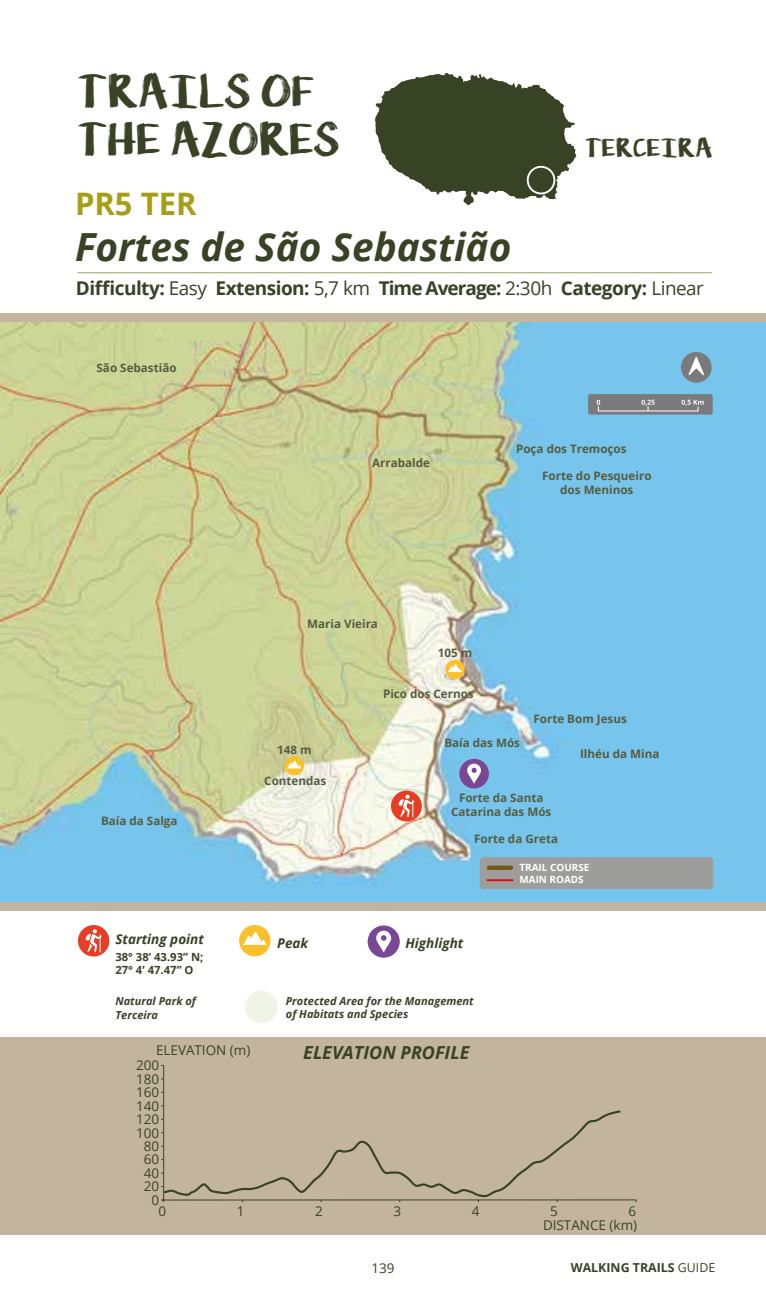
<style>
.page{position:relative;width:766px;height:1308px;background:#fff}
.page>*{position:absolute;margin:0;border:0;box-sizing:border-box;transform-origin:0 0}
.t1{font:40.05px/47.9px "KG Lifeis Messy";color:#384225}
.t2{font:italic 700 38.7px "Open Sans";color:#384225}
.t3{font:700 31.05px "Open Sans";color:#a79e18}
.t4{font:22.72px "KG Lifeis Messy";color:#384225}
.t5{font:700 18.9px "Open Sans";letter-spacing:-.025em;color:#384225}
.t6{font:italic 700 18px "Open Sans";color:#384225}
.t7{font:13.5px "Open Sans";color:#384225}
.t8{font:italic 700 13.5px "Open Sans";color:#384225}
.t9{font:700 12.38px "Open Sans";color:#384225}
.t10{font:700 11.7px/14px "Open Sans";color:#575c41;text-align:center}
.t11{font:700 11.25px/13.5px "Open Sans";color:#384225}
.t12{font:italic 700 11.03px/13.3px "Open Sans";color:#384225}
.t13{font:700 9.9px "Open Sans";color:#fff}
.s1{font-weight:400}
</style>
<div class="page">
<div style="left:239px;top:925px;width:31px;height:31px;background:#fbc02a;border-radius:50%"></div>
<svg style="left:243px;top:932px;width:23px;height:13px"></svg>
<div style="left:367px;top:925px;width:32px;height:32px;background:#7b4693;border-radius:50%"></div>
<svg style="left:376px;top:930px;width:15px;height:22px"></svg>
<div style="left:78px;top:925px;width:31px;height:31px;background:#e63e25;border-radius:50%"></div>
<svg style="left:85px;top:929px;width:17px;height:23px"></svg>
<img style="left:1px;top:321px;width:764px;height:581px">
<div style="left:391px;top:790px;width:31px;height:31px;background:#e63e25;border-radius:50%"></div>
<svg style="left:398px;top:794px;width:16px;height:23px"></svg>
<div style="left:445px;top:660px;width:19px;height:19px;background:#fbc02a;border-radius:50%"></div>
<svg style="left:448px;top:664px;width:14px;height:8px"></svg>
<svg style="left:284px;top:756px;width:20px;height:19px"></svg>
<svg style="left:287px;top:760px;width:14px;height:8px"></svg>
<div style="left:459px;top:759px;width:30px;height:29px;background:#7b4693;border-radius:50%"></div>
<svg style="left:467px;top:763px;width:14px;height:20px"></svg>
<svg style="left:375px;top:73px;width:201px;height:132px"></svg>
<svg style="left:680px;top:352px;width:31px;height:31px"></svg>
<div style="left:0;top:313px;width:765px;height:8px;background:#c3b59d"></div>
<div style="left:0;top:902px;width:765px;height:8px;background:#c3b59d"></div>
<div style="left:1px;top:1037px;width:764px;height:197px;background:#c3b59d"></div>
<hr style="left:77px;top:272px;width:634px;height:1px;background:#a8bd87">
<div style="left:526px;top:166px;width:29px;height:28px;border:2px solid #fff;border-radius:50%"></div>
<div style="left:479px;top:857px;width:234px;height:32px;background:#9d9d9c;border-radius:4px"></div>
<hr style="left:487px;top:879px;width:25px;height:2px;background:#e30613">
<div style="left:488px;top:865px;width:23px;height:5px;background:#725a17"></div>
<div style="left:245px;top:990px;width:32px;height:33px;background:#f0f4e6;border-radius:50%"></div>
<div style="left:588px;top:394px;width:124px;height:20px;background:#797a7c;border-radius:2px"></div>
<svg style="left:596px;top:400px;width:4px;height:5px"></svg>
<svg style="left:681px;top:400px;width:22px;height:5px"></svg>
<svg style="left:641px;top:400px;width:13px;height:11px"></svg>
<hr style="left:163px;top:1065px;width:1px;height:135px;background:#384225">
<hr style="left:162px;top:1199px;width:474px;height:1px;background:#384225">
<svg style="left:161px;top:1108px;width:460px;height:90px"></svg>
<h1 class="t1" style="left:77px;top:68px;width:263px">TRAILS OF<br>THE AzORES</h1>
<h3 class="t4" style="left:584px;top:130px;width:129px">TERCEIRA</h3>
<h3 class="t3" style="left:75px;top:182px;width:123px">PR5 TER</h3>
<h2 class="t2" style="left:75px;top:220px;width:437px">Fortes de São Sebastião</h2>
<h3 class="t5" style="left:76px;top:275px;width:629px">Difficulty: <span class="s1">Easy</span> Extension: <span class="s1">5,7 km</span> Time Average: <span class="s1">2:30h</span> Category: <span class="s1">Linear</span></h3>
<p class="t10" style="left:96px;top:360px;width:81px">São Sebastião</p>
<p class="t10" style="left:101px;top:813px;width:78px">Baía da Salga</p>
<p class="t8" style="left:115px;top:930px;width:90px">Starting point</p>
<p class="t11" style="left:115px;top:949px;width:90px">38° 38’ 43.93” N;<br>27° 4’ 47.47” O</p>
<p class="t10" style="left:372px;top:456px;width:59px">Arrabalde</p>
<p class="t10" style="left:516px;top:442px;width:112px">Poça dos Tremoços</p>
<p class="t10" style="left:542px;top:468px;width:111px">Forte do Pesqueiro dos Meninos</p>
<p class="t10" style="left:307px;top:616px;width:72px">Maria Vieira</p>
<p class="t10" style="left:438px;top:645px;width:36px">105 m</p>
<p class="t10" style="left:383px;top:686px;width:92px">Pico dos Cernos</p>
<p class="t10" style="left:277px;top:742px;width:36px">148 m</p>
<p class="t10" style="left:264px;top:774px;width:64px">Contendas</p>
<p class="t10" style="left:533px;top:711px;width:95px">Forte Bom Jesus</p>
<p class="t10" style="left:580px;top:746px;width:81px">Ilhéu da Mina</p>
<p class="t10" style="left:451px;top:790px;width:102px">Forte da Santa<br>Catarina das Mós</p>
<p class="t10" style="left:474px;top:831px;width:85px">Forte da Greta</p>
<p class="t10" style="left:444px;top:736px;width:77px">Baía das Mós</p>
<p class="t13" style="left:519px;top:860px;width:71px">TRAIL COURSE</p>
<p class="t13" style="left:519px;top:872px;width:66px">MAIN ROADS</p>
<p class="t8" style="left:277px;top:933px;width:33px">Peak</p>
<p class="t8" style="left:405px;top:933px;width:59px">Highlight</p>
<p class="t12" style="left:115px;top:994px;width:82px">Natural Park of<br>Terceira</p>
<p class="t12" style="left:286px;top:993px;width:189px">Protected Area for the Management of Habitats and Species</p>
<p class="t7" style="left:156px;top:1041px;width:96px">ELEVATION (m)</p>
<h3 class="t6" style="left:303px;top:1039px;width:167px">ELEVATION PROFILE</h3>
<p class="t7" style="left:136px;top:1056px;width:25px">200</p>
<p class="t7" style="left:136px;top:1069px;width:25px">180</p>
<p class="t7" style="left:136px;top:1083px;width:25px">160</p>
<p class="t7" style="left:136px;top:1096px;width:25px">140</p>
<p class="t7" style="left:136px;top:1110px;width:25px">120</p>
<p class="t7" style="left:136px;top:1123px;width:25px">100</p>
<p class="t7" style="left:144px;top:1136px;width:17px">80</p>
<p class="t7" style="left:144px;top:1150px;width:17px">60</p>
<p class="t7" style="left:144px;top:1163px;width:17px">40</p>
<p class="t7" style="left:144px;top:1177px;width:17px">20</p>
<p class="t7" style="left:151px;top:1190px;width:9px">0</p>
<p class="t7" style="left:158px;top:1202px;width:9px">0</p>
<p class="t7" style="left:237px;top:1202px;width:9px">1</p>
<p class="t7" style="left:315px;top:1202px;width:9px">2</p>
<p class="t7" style="left:393px;top:1202px;width:9px">3</p>
<p class="t7" style="left:472px;top:1202px;width:9px">4</p>
<p class="t7" style="left:550px;top:1202px;width:9px">5</p>
<p class="t7" style="left:628px;top:1202px;width:9px">6</p>
<p class="t7" style="left:543px;top:1216px;width:96px">DISTANCE (km)</p>
<p class="t7" style="left:371px;top:1258px;width:25px">139</p>
<p class="t9" style="left:570px;top:1258px;width:146px">WALKING TRAILS <span class="s1">GUIDE</span></p>
</div>
